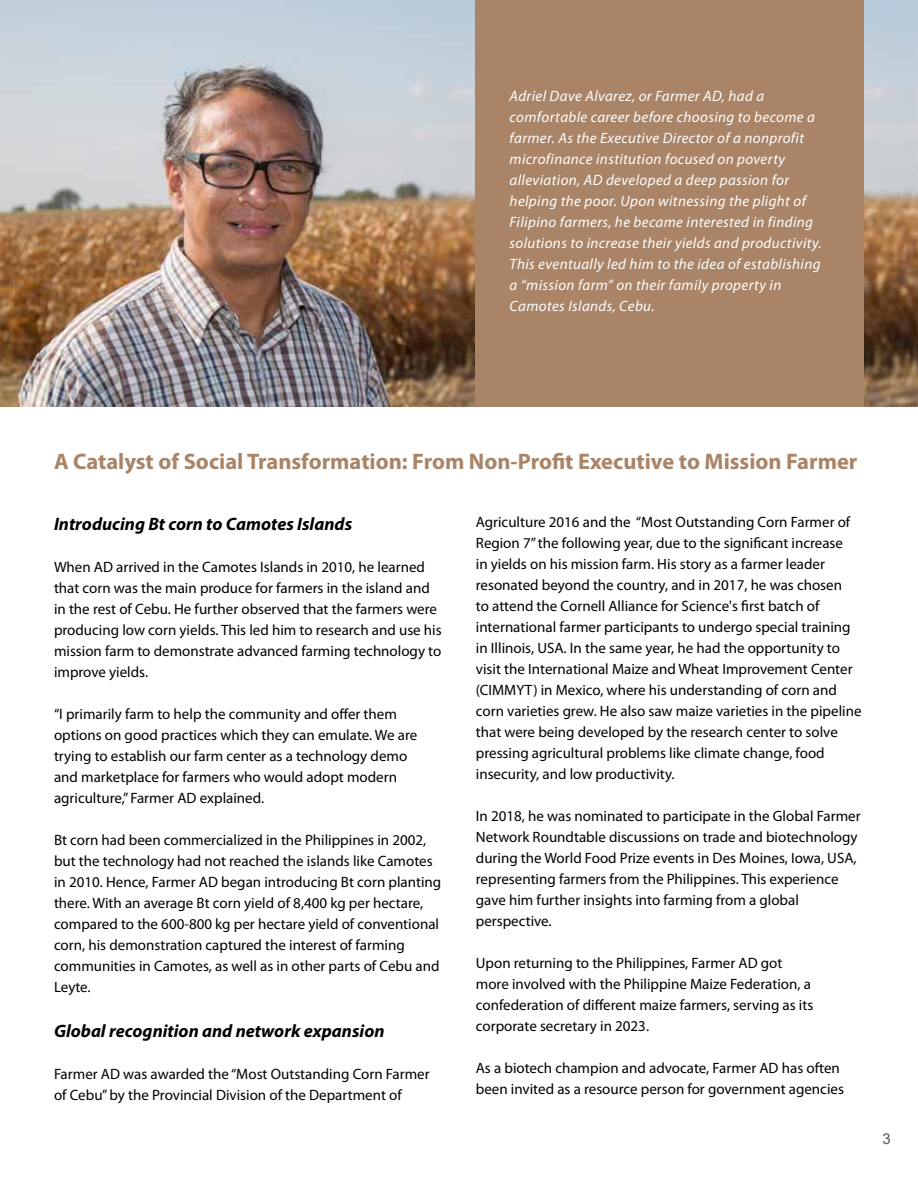
<style>
.page{position:relative;width:918px;height:1188px;background:#fff}
.page>*{position:absolute;margin:0;border:0;box-sizing:border-box;transform-origin:0 0}
.t1{font:700 22.5px "Myriad Pro";color:#a98467}
.t2{font:italic 700 18px "Myriad Pro";color:#000}
.t3{font:15px/21px "Myriad Pro";color:#000}
.t4{font:italic 15px/21px "Myriad Pro";letter-spacing:.025em;color:#fff}
.t5{font:15px "Arial";color:#58595b}
</style>
<div class="page">
<img style="left:0;top:0;width:918px;height:407px">
<div style="left:476px;top:0;width:388px;height:407px;background:#a98467"></div>
<svg style="left:0;top:0;width:1px;height:326px"></svg>
<p class="t4" style="left:510px;top:85px;width:314px">Adriel Dave Alvarez, or Farmer AD, had a comfortable career before choosing to become a farmer. As the Executive Director of a nonprofit microfinance institution focused on poverty alleviation, AD developed a deep passion for helping the poor. Upon witnessing the plight of Filipino farmers, he became interested in finding solutions to increase their yields and productivity.<br>This eventually led him to the idea of establishing a “mission farm” on their family property in Camotes Islands, Cebu.</p>
<h1 class="t1" style="left:54px;top:447px;width:805px">A Catalyst of Social Transformation: From Non-Profit Executive to Mission Farmer</h1>
<p class="t2" style="left:54px;top:512px;width:300px">Introducing Bt corn to Camotes Islands</p>
<p class="t3" style="left:54px;top:556px;width:389px">When AD arrived in the Camotes Islands in 2010, he learned that corn was the main produce for farmers in the island and in the rest of Cebu. He further observed that the farmers were producing low corn yields. This led him to research and use his mission farm to demonstrate advanced farming technology to improve yields.</p>
<p class="t3" style="left:54px;top:703px;width:365px">“I primarily farm to help the community and offer them options on good practices which they can emulate. We are trying to establish our farm center as a technology demo and marketplace for farmers who would adopt modern agriculture,” Farmer AD explained.</p>
<p class="t3" style="left:54px;top:829px;width:389px">Bt corn had been commercialized in the Philippines in 2002, but the technology had not reached the islands like Camotes in 2010. Hence, Farmer AD began introducing Bt corn planting there. With an average Bt corn yield of 8,400 kg per hectare, compared to the 600-800 kg per hectare yield of conventional corn, his demonstration captured the interest of farming communities in Camotes, as well as in other parts of Cebu and Leyte.</p>
<p class="t2" style="left:54px;top:1019px;width:332px">Global recognition and network expansion</p>
<p class="t3" style="left:54px;top:1063px;width:377px">Farmer AD was awarded the “Most Outstanding Corn Farmer of Cebu” by the Provincial Division of the Department of</p>
<p class="t3" style="left:476px;top:512px;width:387px">Agriculture 2016 and the “Most Outstanding Corn Farmer of Region 7” the following year, due to the significant increase<br>in yields on his mission farm. His story as a farmer leader resonated beyond the country, and in 2017, he was chosen<br>to attend the Cornell Alliance for Science's first batch of international farmer participants to undergo special training in Illinois, USA. In the same year, he had the opportunity to visit the International Maize and Wheat Improvement Center (CIMMYT) in Mexico, where his understanding of corn and corn varieties grew. He also saw maize varieties in the pipeline that were being developed by the research center to solve pressing agricultural problems like climate change, food insecurity, and low productivity.</p>
<p class="t3" style="left:476px;top:806px;width:386px">In 2018, he was nominated to participate in the Global Farmer Network Roundtable discussions on trade and biotechnology during the World Food Prize events in Des Moines, Iowa, USA, representing farmers from the Philippines. This experience gave him further insights into farming from a global perspective.</p>
<p class="t3" style="left:476px;top:953px;width:339px">Upon returning to the Philippines, Farmer AD got more involved with the Philippine Maize Federation, a confederation of different maize farmers, serving as its corporate secretary in 2023.</p>
<p class="t3" style="left:476px;top:1058px;width:370px">As a biotech champion and advocate, Farmer AD has often been invited as a resource person for government agencies</p>
<p class="t5" style="left:883px;top:1128px;width:10px">3</p>
</div>
